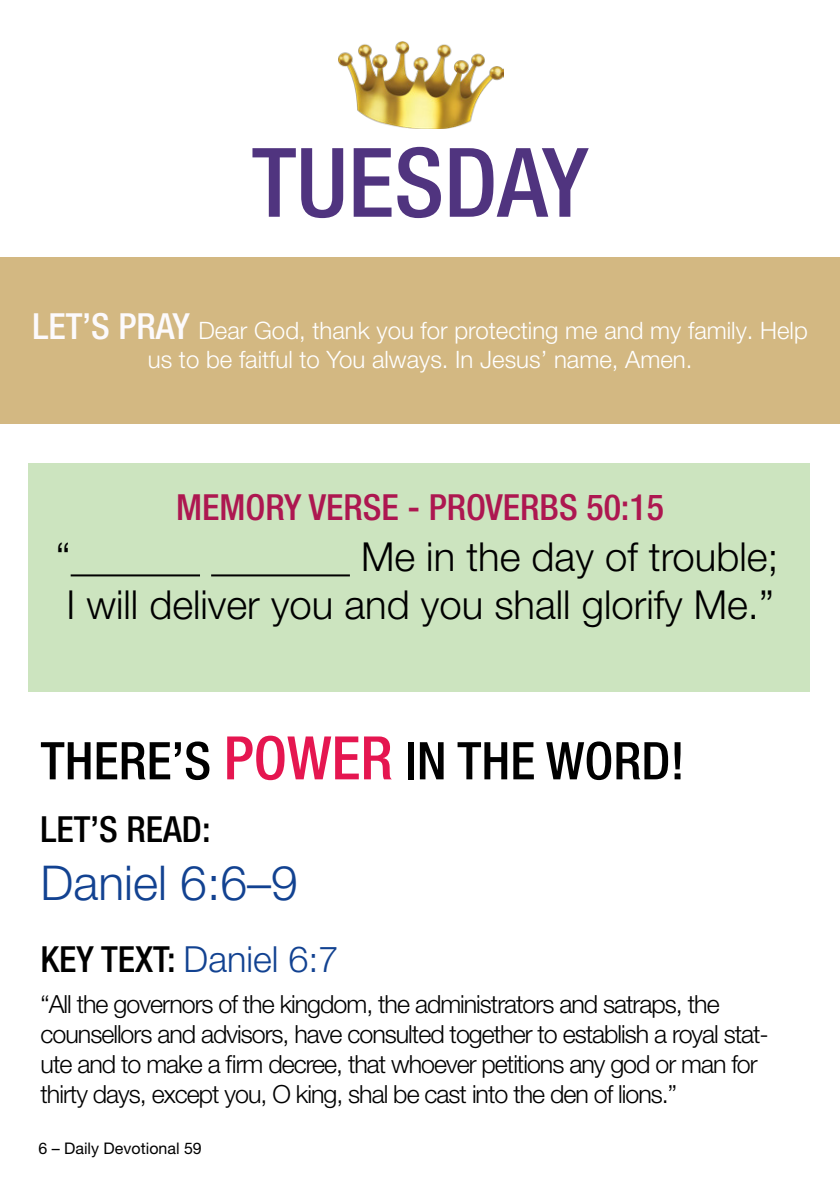
<style>
.page{position:relative;width:840px;height:1191px;background:#fff}
.page>*{position:absolute;margin:0;border:0;box-sizing:border-box;transform-origin:0 0}
.t1{font:500 condensed 96px "Helvetica Neue LT Pro";color:#50347f}
.t2{font:500 condensed 52px "Helvetica Neue LT Pro";color:#000}
.t3{font:300 48px "Helvetica Neue LT Pro";color:#124291}
.t4{font:300 40px/48px "Helvetica Neue LT Pro";color:#000;text-align:right}
.t5{font:500 condensed 36px "Helvetica Neue LT Pro";color:#ad1750}
.t6{font:300 36px "Helvetica Neue LT Pro";color:#124291}
.t7{font:500 condensed 36px "Helvetica Neue LT Pro";color:#000}
.t8{font:300 25px/30px "Helvetica Neue LT Pro";letter-spacing:-.04em;color:#000}
.t9{font:300 24px/28.8px "Helvetica Neue LT Pro";color:#fff;text-align:center}
.t10{font:16px "Helvetica Neue LT Pro";color:#000}
.s1{font-weight:500;font-stretch:condensed;font-size:36px;color:#fcfafc}
.s2{font-size:60px;color:#e51650}
.s3{font-weight:500;font-stretch:condensed;color:#000}
</style>
<div class="page">
<div style="left:28px;top:463px;width:781px;height:228px;background:#cce4bf"></div>
<img style="left:338px;top:41px;width:165px;height:87px">
<div style="left:0;top:257px;width:839px;height:166px;background:#d3b882"></div>
<hr style="left:71px;top:574px;width:129px;height:2px;background:#000">
<hr style="left:211px;top:574px;width:139px;height:2px;background:#000">
<p class="t1" style="left:252px;top:125px;width:338px">TUESDAY</p>
<p class="t9" style="left:32px;top:315px;width:776px"><span class="s1">LET’S PRAY</span> Dear God, thank you for protecting me and my family. Help us to be faitful to You always. In Jesus’ name, Amen.</p>
<p class="t5" style="left:176px;top:486px;width:489px">MEMORY VERSE - PROVERBS 50:15</p>
<p class="t4" style="left:56px;top:532px;width:16px">“</p>
<p class="t4" style="left:66px;top:532px;width:713px">Me in the day of trouble;<br>I will deliver you and you shall glorify Me.”</p>
<h2 class="t2" style="left:41px;top:730px;width:645px">THERE’S <span class="s2">POWER</span> IN THE WORD!</h2>
<p class="t7" style="left:41px;top:807px;width:171px">LET’S READ:</p>
<p class="t3" style="left:41px;top:853px;width:258px">Daniel 6:6–9</p>
<p class="t6" style="left:41px;top:937px;width:299px"><span class="s3">KEY TEXT:</span> Daniel 6:7</p>
<p class="t8" style="left:41px;top:989px;width:729px">“All the governors of the kingdom, the administrators and satraps, the counsellors and advisors, have consulted together to establish a royal stat&shy;ute and to make a firm decree, that whoever petitions any god or man for thirty days, except you, O king, shal be cast into the den of lions.”</p>
<p class="t10" style="left:38px;top:1138px;width:165px">6 – Daily Devotional 59</p>
</div>
